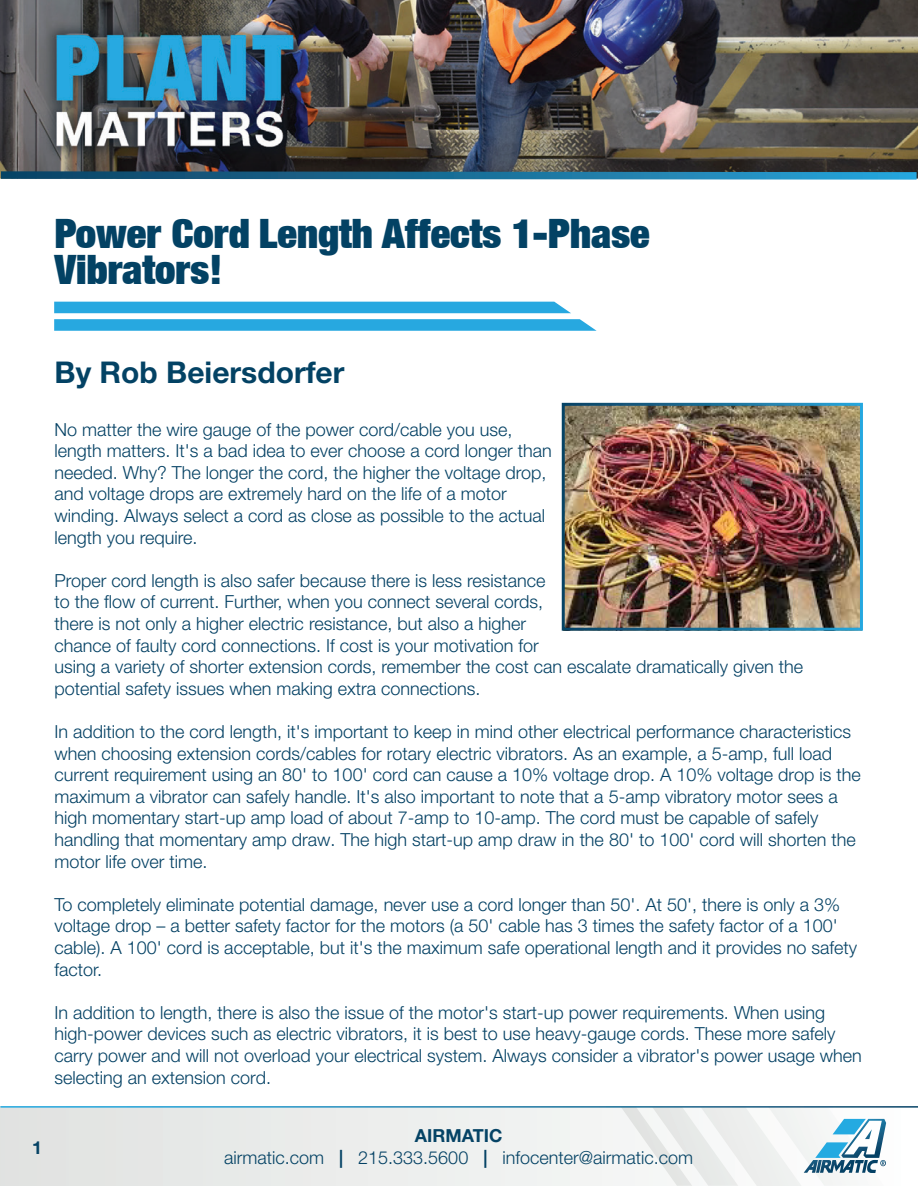
<style>
.page{position:relative;width:918px;height:1188px;background:#fff}
.page>*{position:absolute;margin:0;border:0;box-sizing:border-box;transform-origin:0 0}
.t1{font:900 expanded 40.5px/36px "Helvetica Neue LT";color:#034264}
.t2{font:700 30px "Helvetica Neue LT Std";color:#034264}
.t3{font:300 18px/21.6px "Helvetica Neue";color:#044164}
.t4{font:300 18px "Helvetica Neue";color:#054365}
.t5{font:700 18px "Helvetica Neue LT Std";color:#054365}
.s1{font-family:"Helvetica Neue LT Std";font-weight:700}
.s2{color:#044164}
</style>
<div class="page">
<img style="left:1px;top:0;width:917px;height:168px">
<div style="left:54px;top:302px;width:517px;height:11px;background:#27a8e0"></div>
<svg style="left:54px;top:319px;width:543px;height:12px;background:#31ace1"></svg>
<svg style="left:0;top:168px;width:918px;height:12px;background:#326780"></svg>
<div style="left:0;top:1107px;width:918px;height:79px;background:#ebeceb"></div>
<svg style="left:623px;top:1108px;width:263px;height:78px"></svg>
<hr style="left:0;top:1106px;width:918px;height:2px;background:#fff">
<img style="left:566px;top:407px;width:293px;height:220px">
<h1 class="t1" style="left:55px;top:214px;width:597px">Power Cord Length Affects 1-Phase<br>Vibrators!</h1>
<h2 class="t2" style="left:55px;top:353px;width:291px">By Rob Beiersdorfer</h2>
<p class="t3" style="left:55px;top:418px;width:499px">No matter the wire gauge of the power cord/cable you use, length matters. It's a bad idea to ever choose a cord longer than needed. Why? The longer the cord, the higher the voltage drop, and voltage drops are extremely hard on the life of a motor winding. Always select a cord as close as possible to the actual length you require.</p>
<p class="t3" style="left:55px;top:569px;width:750px">Proper cord length is also safer because there is less resistance<br>to the flow of current. Further, when you connect several cords,<br>there is not only a higher electric resistance, but also a higher<br>chance of faulty cord connections. If cost is your motivation for<br>using a variety of shorter extension cords, remember the cost can escalate dramatically given the potential safety issues when making extra connections.</p>
<p class="t3" style="left:55px;top:720px;width:808px">In addition to the cord length, it's important to keep in mind other electrical performance characteristics when choosing extension cords/cables for rotary electric vibrators. As an example, a 5-amp, full load current requirement using an 80' to 100' cord can cause a 10% voltage drop. A 10% voltage drop is the maximum a vibrator can safely handle. It's also important to note that a 5-amp vibratory motor sees a high momentary start-up amp load of about 7-amp to 10-amp. The cord must be capable of safely handling that momentary amp draw. The high start-up amp draw in the 80' to 100' cord will shorten the motor life over time.</p>
<p class="t3" style="left:55px;top:893px;width:804px">To completely eliminate potential damage, never use a cord longer than 50'. At 50', there is only a 3% voltage drop – a better safety factor for the motors (a 50' cable has 3 times the safety factor of a 100' cable). A 100' cord is acceptable, but it's the maximum safe operational length and it provides no safety factor.</p>
<p class="t3" style="left:55px;top:1001px;width:809px">In addition to length, there is also the issue of the motor's start-up power requirements. When using high-power devices such as electric vibrators, it is best to use heavy-gauge cords. These more safely carry power and will not overload your electrical system. Always consider a vibrator's power usage when selecting an extension cord.</p>
<p class="t5" style="left:32px;top:1137px;width:12px">1</p>
<p class="t5" style="left:415px;top:1124px;width:89px">AIRMATIC</p>
<p class="t4" style="left:224px;top:1146px;width:470px">airmatic.com <span class="s1">|</span> <span class="s2">215.333.5600</span> <span class="s1">|</span> infocenter@airmatic.com</p>
</div>
